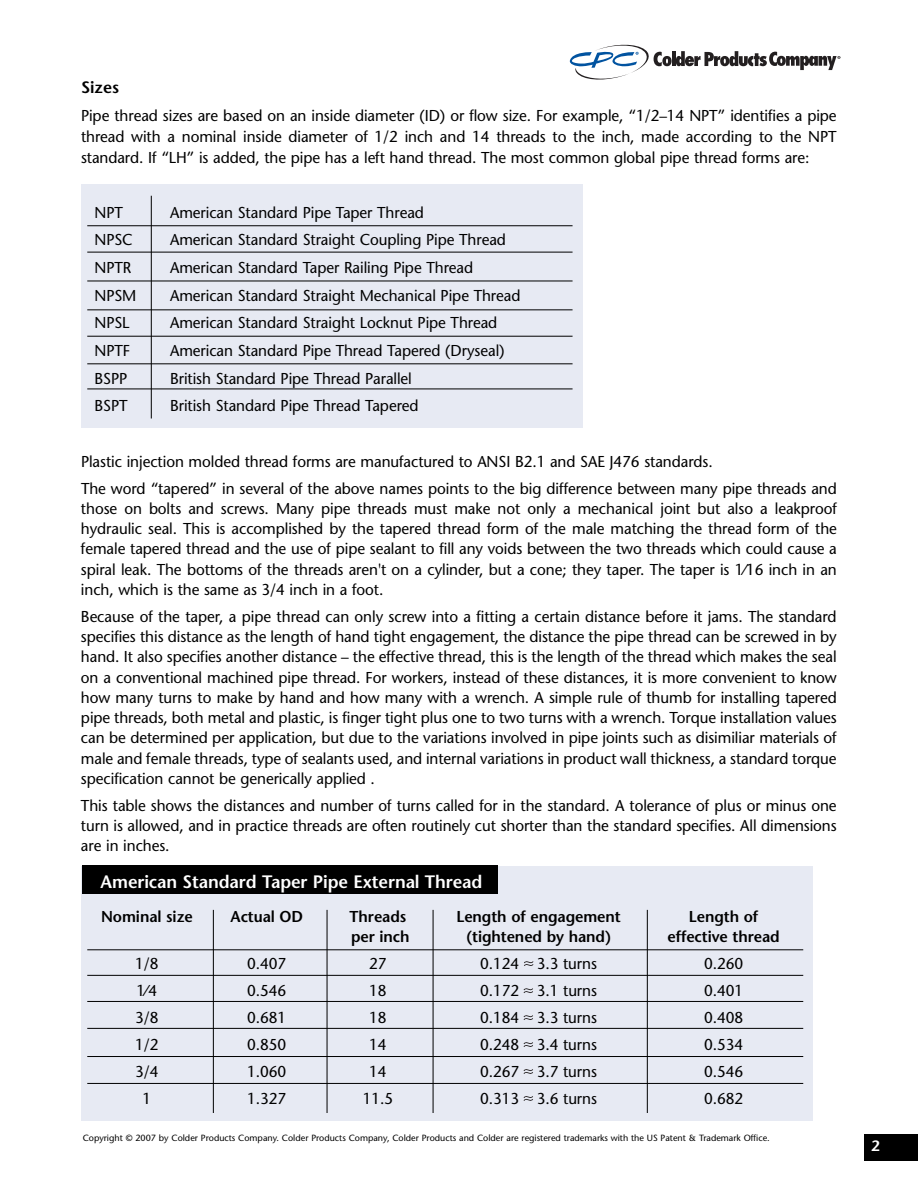
<style>
.page{position:relative;width:918px;height:1188px;background:#fff}
.page>*{position:absolute;margin:0;border:0;box-sizing:border-box;transform-origin:0 0}
.t1{font:600 18px "Stone Sans";letter-spacing:-.005em;color:#fff}
.t2{font:600 16.5px "Stone Sans";color:#000}
.t3{font:15.75px/20.2px "Stone Sans";letter-spacing:-.005em;color:#000;text-align:justify}
.t4{font:600 15.75px "Stone Sans";letter-spacing:-.005em;color:#000}
.t5{font:600 15px "Stone Sans";color:#fff}
.t6{font:9px "Stone Sans";color:#000}
</style>
<div class="page">
<div style="left:81px;top:866px;width:731px;height:254px;background:#e7eaf3"></div>
<div style="left:81px;top:185px;width:501px;height:243px;background:#e7eaf3"></div>
<svg style="left:569px;top:44px;width:271px;height:36px"></svg>
<div style="left:864px;top:1134px;width:54px;height:27px;background:#000"></div>
<hr style="left:87px;top:225px;width:486px;height:1px;background:#000">
<hr style="left:87px;top:252px;width:486px;height:1px;background:#000">
<hr style="left:87px;top:281px;width:486px;height:1px;background:#000">
<hr style="left:87px;top:309px;width:486px;height:1px;background:#000">
<hr style="left:87px;top:336px;width:486px;height:1px;background:#000">
<hr style="left:87px;top:363px;width:486px;height:1px;background:#000">
<hr style="left:87px;top:389px;width:486px;height:1px;background:#000">
<hr style="left:87px;top:949px;width:716px;height:1px;background:#000">
<hr style="left:87px;top:975px;width:716px;height:1px;background:#000">
<hr style="left:87px;top:1001px;width:716px;height:1px;background:#000">
<hr style="left:87px;top:1028px;width:716px;height:1px;background:#000">
<hr style="left:87px;top:1056px;width:716px;height:1px;background:#000">
<hr style="left:87px;top:1083px;width:716px;height:1px;background:#000">
<hr style="left:151px;top:196px;width:1px;height:222px;background:#000">
<hr style="left:213px;top:910px;width:1px;height:203px;background:#000">
<hr style="left:327px;top:910px;width:1px;height:203px;background:#000">
<hr style="left:433px;top:910px;width:1px;height:203px;background:#000">
<hr style="left:647px;top:910px;width:1px;height:203px;background:#000">
<div style="left:82px;top:866px;width:416px;height:28px;background:#000"></div>
<svg style="left:524px;top:1096px;width:9px;height:5px"></svg>
<svg style="left:524px;top:1069px;width:9px;height:5px"></svg>
<svg style="left:524px;top:1042px;width:9px;height:5px"></svg>
<svg style="left:524px;top:1015px;width:9px;height:5px"></svg>
<svg style="left:524px;top:988px;width:9px;height:5px"></svg>
<svg style="left:524px;top:961px;width:9px;height:5px"></svg>
<p class="t2" style="left:81px;top:81px;width:40px">Sizes</p>
<p class="t3" style="left:81px;top:107px;width:757px;line-height:21px">Pipe thread sizes are based on an inside diameter (ID) or flow size. For example, “1/2–14 NPT” identifies a pipe thread with a nominal inside diameter of 1/2 inch and 14 threads to the inch, made according to the NPT standard. If “LH” is added, the pipe has a left hand thread. The most common global pipe thread forms are:</p>
<p class="t3" style="left:94px;top:204px;width:30px">NPT</p>
<p class="t3" style="left:170px;top:204px;width:255px">American Standard Pipe Taper Thread</p>
<p class="t3" style="left:94px;top:231px;width:40px">NPSC</p>
<p class="t3" style="left:170px;top:231px;width:337px">American Standard Straight Coupling Pipe Thread</p>
<p class="t3" style="left:94px;top:259px;width:38px">NPTR</p>
<p class="t3" style="left:170px;top:259px;width:305px">American Standard Taper Railing Pipe Thread</p>
<p class="t3" style="left:94px;top:287px;width:43px">NPSM</p>
<p class="t3" style="left:170px;top:287px;width:352px">American Standard Straight Mechanical Pipe Thread</p>
<p class="t3" style="left:94px;top:314px;width:37px">NPSL</p>
<p class="t3" style="left:170px;top:314px;width:329px">American Standard Straight Locknut Pipe Thread</p>
<p class="t3" style="left:94px;top:342px;width:37px">NPTF</p>
<p class="t3" style="left:170px;top:342px;width:336px">American Standard Pipe Thread Tapered (Dryseal)</p>
<p class="t3" style="left:94px;top:370px;width:34px">BSPP</p>
<p class="t3" style="left:170px;top:370px;width:243px">British Standard Pipe Thread Parallel</p>
<p class="t3" style="left:94px;top:397px;width:35px">BSPT</p>
<p class="t3" style="left:170px;top:397px;width:250px">British Standard Pipe Thread Tapered</p>
<p class="t3" style="left:81px;top:449px;width:757px;line-height:27px">Plastic injection molded thread forms are manufactured to ANSI B2.1 and SAE J476 standards.<br>The word “tapered” in several of the above names points to the big difference between many pipe threads and</p>
<p class="t3" style="left:81px;top:500px;width:757px">those on bolts and screws. Many pipe threads must make not only a mechanical joint but also a leakproof hydraulic seal. This is accomplished by the tapered thread form of the male matching the thread form of the female tapered thread and the use of pipe sealant to fill any voids between the two threads which could cause a spiral leak. The bottoms of the threads aren't on a cylinder, but a cone; they taper. The taper is 1⁄16 inch in an inch, which is the same as 3/4 inch in a foot.</p>
<p class="t3" style="left:81px;top:608px;width:757px">Because of the taper, a pipe thread can only screw into a fitting a certain distance before it jams. The standard specifies this distance as the length of hand tight engagement, the distance the pipe thread can be screwed in by hand. It also specifies another distance – the effective thread, this is the length of the thread which makes the seal on a conventional machined pipe thread. For workers, instead of these distances, it is more convenient to know how many turns to make by hand and how many with a wrench. A simple rule of thumb for installing tapered pipe threads, both metal and plastic, is finger tight plus one to two turns with a wrench. Torque installation values can be determined per application, but due to the variations involved in pipe joints such as disimiliar materials of male and female threads, type of sealants used, and internal variations in product wall thickness, a standard torque specification cannot be generically applied .</p>
<p class="t3" style="left:81px;top:797px;width:757px">This table shows the distances and number of turns called for in the standard. A tolerance of plus or minus one turn is allowed, and in practice threads are often routinely cut shorter than the standard specifies. All dimensions are in inches.</p>
<p class="t1" style="left:101px;top:875px;width:383px">American Standard Taper Pipe External Thread</p>
<p class="t4" style="left:101px;top:910px;width:93px">Nominal size</p>
<p class="t4" style="left:231px;top:910px;width:74px">Actual OD</p>
<p class="t4" style="left:350px;top:910px;width:58px">Threads</p>
<p class="t4" style="left:457px;top:910px;width:166px">Length of engagement</p>
<p class="t4" style="left:689px;top:910px;width:71px">Length of</p>
<p class="t4" style="left:351px;top:930px;width:60px">per inch</p>
<p class="t4" style="left:466px;top:930px;width:147px">(tightened by hand)</p>
<p class="t4" style="left:668px;top:930px;width:114px">effective thread</p>
<p class="t3" style="left:135px;top:955px;width:25px">1/8</p>
<p class="t3" style="left:247px;top:955px;width:41px">0.407</p>
<p class="t3" style="left:369px;top:955px;width:19px">27</p>
<p class="t3" style="left:480px;top:955px;width:118px">0.124 3.3 turns</p>
<p class="t3" style="left:704px;top:955px;width:41px">0.260</p>
<p class="t3" style="left:137px;top:982px;width:22px">1⁄4</p>
<p class="t3" style="left:247px;top:982px;width:41px">0.546</p>
<p class="t3" style="left:369px;top:982px;width:19px">18</p>
<p class="t3" style="left:480px;top:982px;width:118px">0.172 3.1 turns</p>
<p class="t3" style="left:704px;top:982px;width:41px">0.401</p>
<p class="t3" style="left:135px;top:1009px;width:25px">3/8</p>
<p class="t3" style="left:247px;top:1009px;width:41px">0.681</p>
<p class="t3" style="left:369px;top:1009px;width:19px">18</p>
<p class="t3" style="left:480px;top:1009px;width:118px">0.184 3.3 turns</p>
<p class="t3" style="left:704px;top:1009px;width:41px">0.408</p>
<p class="t3" style="left:135px;top:1036px;width:25px">1/2</p>
<p class="t3" style="left:247px;top:1036px;width:41px">0.850</p>
<p class="t3" style="left:369px;top:1036px;width:19px">14</p>
<p class="t3" style="left:480px;top:1036px;width:118px">0.248 3.4 turns</p>
<p class="t3" style="left:704px;top:1036px;width:41px">0.534</p>
<p class="t3" style="left:135px;top:1063px;width:25px">3/4</p>
<p class="t3" style="left:247px;top:1063px;width:41px">1.060</p>
<p class="t3" style="left:369px;top:1063px;width:19px">14</p>
<p class="t3" style="left:480px;top:1063px;width:118px">0.267 3.7 turns</p>
<p class="t3" style="left:704px;top:1063px;width:41px">0.546</p>
<p class="t3" style="left:143px;top:1090px;width:10px">1</p>
<p class="t3" style="left:247px;top:1090px;width:41px">1.327</p>
<p class="t3" style="left:363px;top:1090px;width:32px">11.5</p>
<p class="t3" style="left:480px;top:1090px;width:118px">0.313 3.6 turns</p>
<p class="t3" style="left:704px;top:1090px;width:41px">0.682</p>
<p class="t6" style="left:83px;top:1134px;width:689px">Copyright © 2007 by Colder Products Company. Colder Products Company, Colder Products and Colder are registered trademarks with the US Patent &amp; Trademark Office.</p>
<p class="t5" style="left:871px;top:1140px;width:10px">2</p>
</div>
